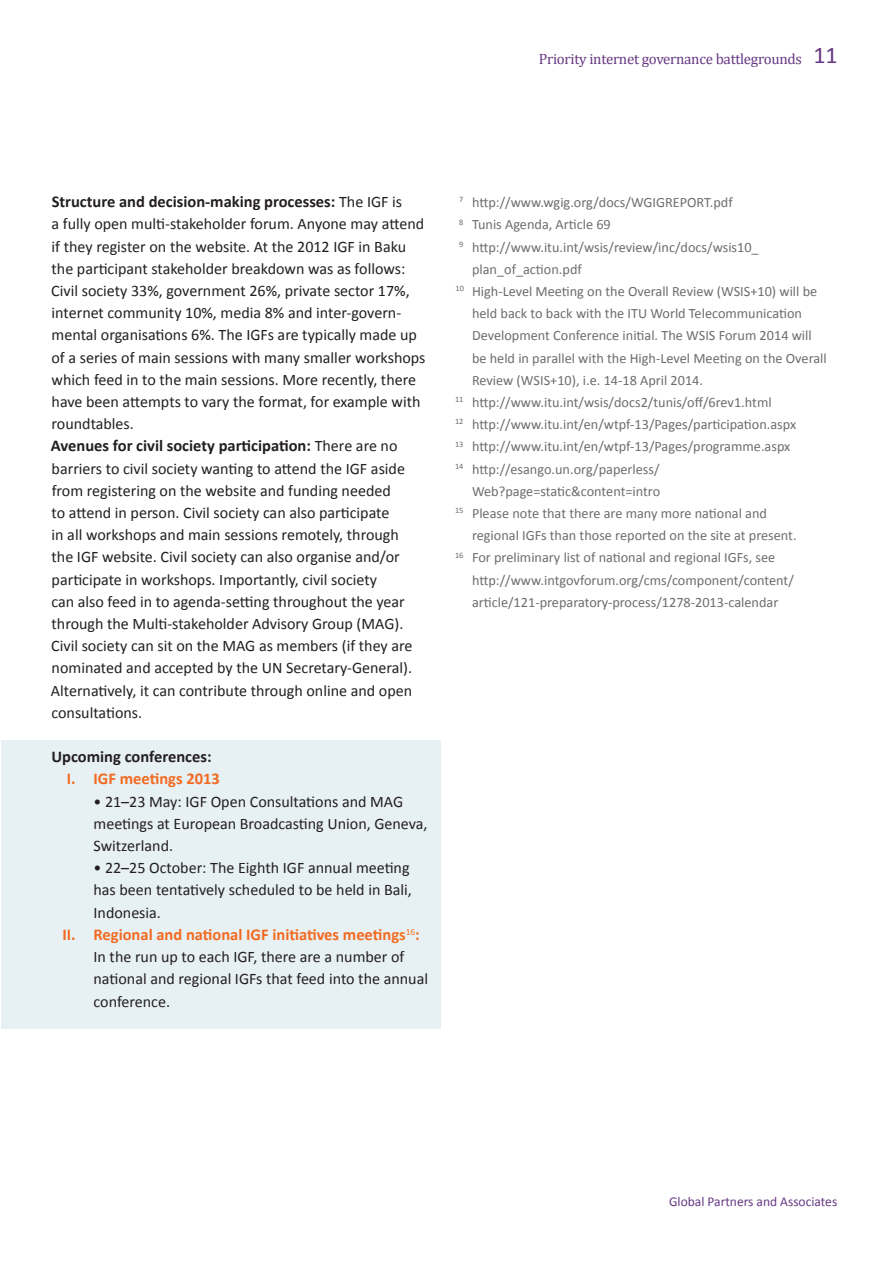
<style>
.page{position:relative;width:893px;height:1263px;background:#fff}
.page>*{position:absolute;margin:0;border:0;box-sizing:border-box;transform-origin:0 0}
.t1{font:700 16.5px/22.2px "Calibri";color:#231f20}
.t2{font:700 16.5px "Calibri";color:#f36a21}
.t3{font:16.05px/22.2px "Calibri";color:#231f20}
.t4{font:15px "Cambria";letter-spacing:-.02em;color:#663884}
.t5{font:14.25px "Calibri";color:#6c6d70}
.t6{font:13.5px "Calibri";color:#663884}
.s1{font-family:"Calibri";font-size:24px}
.s2{font-weight:400;font-size:16.05px}
.s3{color:#f36a21}
.s4{color:#f47521}
</style>
<div class="page">
<div style="left:1px;top:740px;width:440px;height:289px;background:#e7f0f2"></div>
<p class="t4" style="left:539px;top:50px;width:300px">Priority internet governance battlegrounds <span class="s1">11</span></p>
<p class="t1" style="left:52px;top:191px;width:352px">Structure and decision-making processes: <span class="s2">The IGF is</span></p>
<p class="t3" style="left:51px;top:213px;width:376px">a fully open multi-stakeholder forum. Anyone may attend if they register on the website. At the 2012 IGF in Baku the participant stakeholder breakdown was as follows:<br>Civil society 33%, government 26%, private sector 17%, internet community 10%, media 8% and inter-govern&shy;mental organisations 6%. The IGFs are typically made up of a series of main sessions with many smaller workshops which feed in to the main sessions. More recently, there have been attempts to vary the format, for example with roundtables.</p>
<p class="t1" style="left:51px;top:435px;width:348px">Avenues for civil society participation: <span class="s2">There are no</span></p>
<p class="t3" style="left:51px;top:457px;width:363px">barriers to civil society wanting to attend the IGF aside from registering on the website and funding needed<br>to attend in person. Civil society can also participate<br>in all workshops and main sessions remotely, through the IGF website. Civil society can also organise and/or participate in workshops. Importantly, civil society<br>can also feed in to agenda-setting throughout the year through the Multi-stakeholder Advisory Group (MAG).<br>Civil society can sit on the MAG as members (if they are nominated and accepted by the UN Secretary-General).<br>Alternatively, it can contribute through online and open consultations.</p>
<p class="t1" style="left:67px;top:746px;width:154px;text-indent:-15px">Upcoming conferences:<br><span class="s3">I. IGF meetings 2013</span></p>
<p class="t3" style="left:94px;top:790px;width:335px">• 21–23 May: IGF Open Consultations and MAG meetings at European Broadcasting Union, Geneva,<br>Switzerland.</p>
<p class="t3" style="left:94px;top:857px;width:320px">• 22–25 October: The Eighth IGF annual meeting has been tentatively scheduled to be held in Bali,<br>Indonesia.</p>
<p class="t2" style="left:62px;top:924px;width:359px">II. Regional and national IGF initiatives meeting<span class="s4">s</span><sup>16</sup>:</p>
<p class="t3" style="left:94px;top:946px;width:336px">In the run up to each IGF, there are a number of - national and regional IGFs that feed into the annual conference.</p>
<p class="t5" style="left:459px;top:193px;width:275px"><sup>7</sup> http://www.wgig.org/docs/WGIGREPORT.pdf</p>
<p class="t5" style="left:459px;top:216px;width:153px"><sup>8</sup> Tunis Agenda, Article 69</p>
<p class="t5" style="left:459px;top:238px;width:301px"><sup>9</sup> http://www.itu.int/wsis/review/inc/docs/wsis10_</p>
<p class="t5" style="left:472px;top:260px;width:111px">plan_of_action.pdf</p>
<p class="t5" style="left:456px;top:282px;width:363px"><sup>10</sup> High-Level Meeting on the Overall Review (WSIS+10) will be</p>
<p class="t5" style="left:472px;top:304px;width:332px">held back to back with the ITU World Telecommunication</p>
<p class="t5" style="left:472px;top:327px;width:341px">Development Conference initial. The WSIS Forum 2014 will</p>
<p class="t5" style="left:472px;top:349px;width:356px">be held in parallel with the High-Level Meeting on the Overall</p>
<p class="t5" style="left:472px;top:371px;width:233px">Review (WSIS+10), i.e. 14-18 April 2014.</p>
<p class="t5" style="left:455px;top:393px;width:318px"><sup>11</sup> http://www.itu.int/wsis/docs2/tunis/off/6rev1.html</p>
<p class="t5" style="left:455px;top:415px;width:343px"><sup>12</sup> http://www.itu.int/en/wtpf-13/Pages/participation.aspx</p>
<p class="t5" style="left:455px;top:438px;width:337px"><sup>13</sup> http://www.itu.int/en/wtpf-13/Pages/programme.aspx</p>
<p class="t5" style="left:455px;top:460px;width:206px"><sup>14</sup> http://esango.un.org/paperless/</p>
<p class="t5" style="left:472px;top:482px;width:190px">Web?page=static&amp;content=intro</p>
<p class="t5" style="left:455px;top:504px;width:313px"><sup>15</sup> Please note that there are many more national and</p>
<p class="t5" style="left:472px;top:526px;width:326px">regional IGFs than those reported on the site at present.</p>
<p class="t5" style="left:455px;top:549px;width:322px"><sup>16</sup> For preliminary list of national and regional IGFs, see</p>
<p class="t5" style="left:472px;top:571px;width:323px">http://www.intgovforum.org/cms/component/content/</p>
<p class="t5" style="left:472px;top:593px;width:308px">article/121-preparatory-process/1278-2013-calendar</p>
<p class="t6" style="left:669px;top:1193px;width:170px">Global Partners and Associates</p>
</div>
